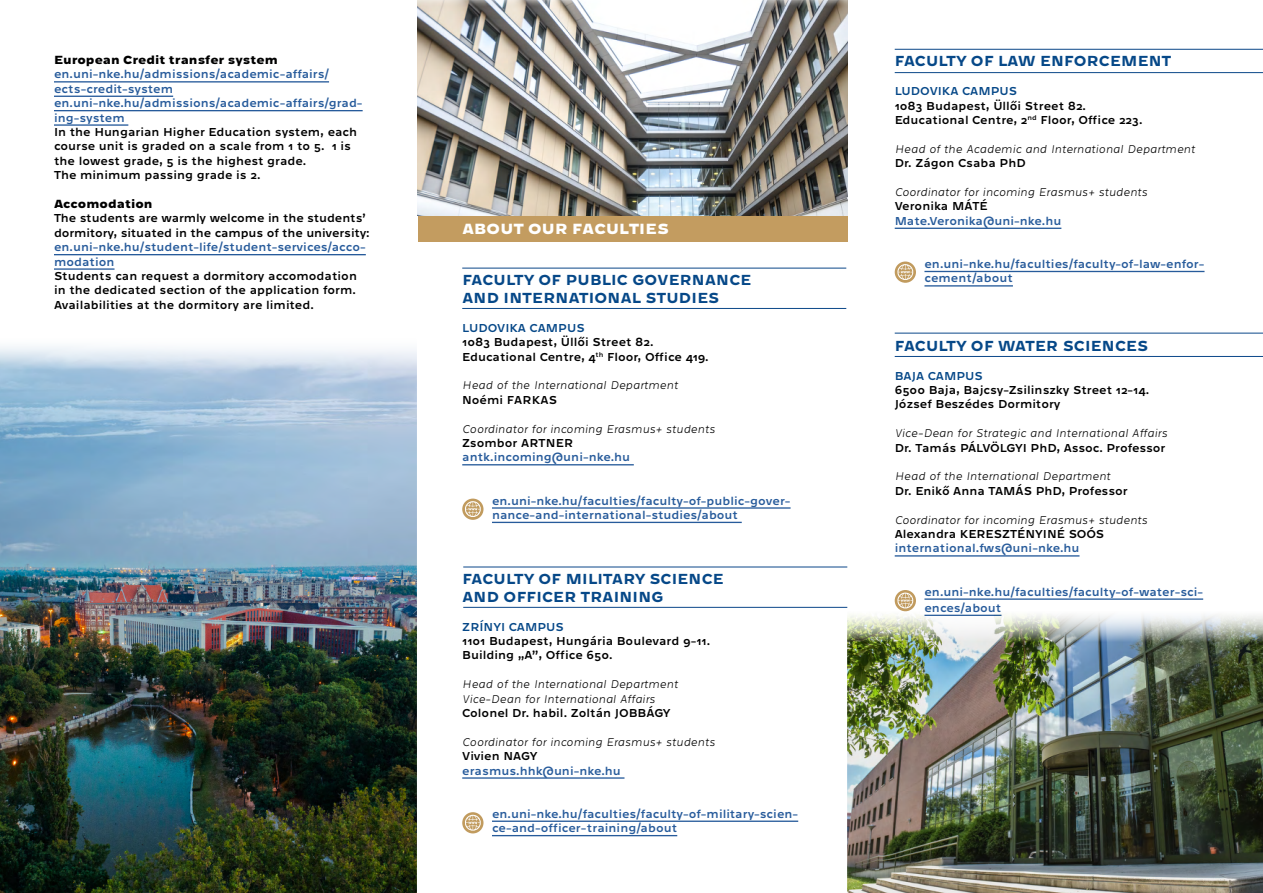
<style>
.page{position:relative;width:1263px;height:893px;background:#fff}
.page>*{position:absolute;margin:0;border:0;box-sizing:border-box;transform-origin:0 0}
.t1{font:700 15px/18px "Westeinde Caption";letter-spacing:.02em;color:#064888}
.t2{font:800 15px "Westeinde Caption";letter-spacing:.02em;color:#fff}
.t3{font:12px/14.4px "Westeinde Caption";color:#000}
.t4{font:12px/14.4px "Westeinde Caption";color:#275b9b}
.t5{font:italic 100 12px/14.4px "Westeinde Caption";color:#000}
.t6{font:12px "Westeinde Caption";color:#064888}
.t7{font:800 12px "Westeinde Caption";color:#000}
</style>
<div class="page">
<div style="left:418px;top:216px;width:429px;height:25px;background:#c39c60"></div>
<hr style="left:54px;top:81px;width:275px;height:2px;background:#275b9b">
<hr style="left:54px;top:96px;width:119px;height:1px;background:#275b9b">
<hr style="left:54px;top:110px;width:309px;height:1px;background:#275b9b">
<hr style="left:54px;top:124px;width:74px;height:2px;background:#275b9b">
<hr style="left:54px;top:254px;width:312px;height:1px;background:#275b9b">
<hr style="left:54px;top:268px;width:61px;height:2px;background:#275b9b">
<hr style="left:462px;top:464px;width:172px;height:1px;background:#275b9b">
<hr style="left:492px;top:507px;width:299px;height:2px;background:#275b9b">
<hr style="left:492px;top:522px;width:250px;height:1px;background:#275b9b">
<hr style="left:462px;top:777px;width:162px;height:2px;background:#275b9b">
<hr style="left:492px;top:820px;width:306px;height:2px;background:#275b9b">
<hr style="left:492px;top:835px;width:185px;height:1px;background:#275b9b">
<hr style="left:895px;top:228px;width:166px;height:1px;background:#275b9b">
<hr style="left:924px;top:271px;width:280px;height:1px;background:#275b9b">
<hr style="left:924px;top:285px;width:89px;height:2px;background:#275b9b">
<hr style="left:895px;top:555px;width:184px;height:2px;background:#275b9b">
<hr style="left:924px;top:598px;width:279px;height:2px;background:#275b9b">
<svg style="left:462px;top:499px;width:21px;height:21px"></svg>
<svg style="left:465px;top:501px;width:17px;height:17px"></svg>
<svg style="left:895px;top:261px;width:21px;height:22px"></svg>
<svg style="left:897px;top:264px;width:17px;height:17px"></svg>
<svg style="left:462px;top:812px;width:21px;height:21px"></svg>
<svg style="left:465px;top:815px;width:17px;height:16px"></svg>
<svg style="left:895px;top:590px;width:21px;height:21px"></svg>
<svg style="left:897px;top:592px;width:17px;height:16px"></svg>
<img style="left:0;top:346px;width:417px;height:547px">
<img style="left:848px;top:608px;width:415px;height:285px">
<img style="left:418px;top:0;width:429px;height:216px">
<hr style="left:462px;top:268px;width:384px;height:1px;background:#0b4789">
<hr style="left:463px;top:567px;width:384px;height:1px;background:#0b4789">
<hr style="left:895px;top:333px;width:368px;height:1px;background:#0b4789">
<hr style="left:895px;top:49px;width:368px;height:1px;background:#0b4789">
<hr style="left:462px;top:308px;width:384px;height:1px;background:#0b4789">
<hr style="left:463px;top:607px;width:384px;height:1px;background:#0b4789">
<hr style="left:895px;top:356px;width:368px;height:1px;background:#0b4789">
<hr style="left:895px;top:72px;width:368px;height:1px;background:#0b4789">
<p class="t7" style="left:54px;top:50px;width:225px">European Credit transfer system</p>
<p class="t4" style="left:54px;top:66px;width:310px">en.uni-nke.hu/admissions/academic-affairs/ ects-credit-system en.uni-nke.hu/admissions/academic-affairs/grad&shy;ing-system</p>
<p class="t3" style="left:54px;top:124px;width:305px">In the Hungarian Higher Education system, each course unit is graded on a scale from 1 to 5. 1 is the lowest grade, 5 is the highest grade.<br>The minimum passing grade is 2.</p>
<p class="t7" style="left:54px;top:194px;width:100px">Accomodation</p>
<p class="t3" style="left:54px;top:210px;width:317px">The students are warmly welcome in the students’ dormitory, situated in the campus of the university:</p>
<p class="t4" style="left:54px;top:239px;width:313px">en.uni-nke.hu/student-life/student-services/acco&shy;modation</p>
<p class="t3" style="left:54px;top:268px;width:305px;text-align:justify">Students can request a dormitory accomodation in the dedicated section of the application form.<br>Availabilities at the dormitory are limited.</p>
<p class="t2" style="left:462px;top:217px;width:208px">ABOUT OUR FACULTIES</p>
<p class="t1" style="left:462px;top:270px;width:290px">FACULTY OF PUBLIC GOVERNANCE<br>AND INTERNATIONAL STUDIES</p>
<p class="t6" style="left:462px;top:319px;width:124px">LUDOVIKA CAMPUS</p>
<p class="t3" style="left:462px;top:334px;width:248px">1083 Budapest, Üllői Street 82.<br>Educational Centre, 4<sup>th</sup> Floor, Office 419.</p>
<p class="t5" style="left:462px;top:377px;width:217px">Head of the International Department</p>
<p class="t3" style="left:462px;top:392px;width:96px">Noémi FARKAS</p>
<p class="t5" style="left:462px;top:420px;width:254px">Coordinator for incoming Erasmus+ students</p>
<p class="t3" style="left:462px;top:435px;width:113px">Zsombor ARTNER</p>
<p class="t4" style="left:462px;top:449px;width:169px">antk.incoming@uni-nke.hu</p>
<p class="t4" style="left:492px;top:492px;width:300px">en.uni-nke.hu/faculties/faculty-of-public-gover&shy;nance-and-international-studies/about</p>
<p class="t1" style="left:462px;top:568px;width:263px">FACULTY OF MILITARY SCIENCE<br>AND OFFICER TRAINING</p>
<p class="t6" style="left:462px;top:617px;width:103px">ZRÍNYI CAMPUS</p>
<p class="t3" style="left:462px;top:633px;width:249px">1101 Budapest, Hungária Boulevard 9-11.<br>Building „A”, Office 650.</p>
<p class="t5" style="left:462px;top:676px;width:217px">Head of the International Department<br>Vice-Dean for International Affairs</p>
<p class="t3" style="left:462px;top:705px;width:210px">Colonel Dr. habil. Zoltán JOBBÁGY</p>
<p class="t5" style="left:462px;top:734px;width:254px">Coordinator for incoming Erasmus+ students</p>
<p class="t3" style="left:462px;top:748px;width:77px">Vivien NAGY</p>
<p class="t4" style="left:462px;top:762px;width:160px">erasmus.hhk@uni-nke.hu</p>
<p class="t4" style="left:492px;top:806px;width:308px">en.uni-nke.hu/faculties/faculty-of-military-scien&shy;ce-and-officer-training/about</p>
<p class="t1" style="left:895px;top:51px;width:278px">FACULTY OF LAW ENFORCEMENT</p>
<p class="t6" style="left:895px;top:82px;width:124px">LUDOVIKA CAMPUS</p>
<p class="t3" style="left:895px;top:98px;width:249px">1083 Budapest, Üllői Street 82.<br>Educational Centre, 2<sup>nd</sup> Floor, Office 223.</p>
<p class="t5" style="left:895px;top:141px;width:302px">Head of the Academic and International Department</p>
<p class="t3" style="left:895px;top:155px;width:133px">Dr. Zágon Csaba PhD</p>
<p class="t5" style="left:895px;top:184px;width:254px">Coordinator for incoming Erasmus+ students</p>
<p class="t3" style="left:895px;top:198px;width:95px">Veronika MÁTÉ</p>
<p class="t4" style="left:895px;top:213px;width:168px">Mate.Veronika@uni-nke.hu</p>
<p class="t4" style="left:924px;top:256px;width:282px">en.uni-nke.hu/faculties/faculty-of-law-enfor&shy;cement/about</p>
<p class="t1" style="left:895px;top:335px;width:255px">FACULTY OF WATER SCIENCES</p>
<p class="t6" style="left:895px;top:367px;width:90px">BAJA CAMPUS</p>
<p class="t3" style="left:895px;top:382px;width:256px">6500 Baja, Bajcsy-Zsilinszky Street 12-14.<br>József Beszédes Dormitory</p>
<p class="t5" style="left:895px;top:425px;width:274px">Vice-Dean for Strategic and International Affairs</p>
<p class="t3" style="left:895px;top:440px;width:272px">Dr. Tamás PÁLVÖLGYI PhD, Assoc. Professor</p>
<p class="t5" style="left:895px;top:468px;width:217px">Head of the International Department</p>
<p class="t3" style="left:895px;top:483px;width:234px">Dr. Enikő Anna TAMÁS PhD, Professor</p>
<p class="t5" style="left:895px;top:511px;width:254px">Coordinator for incoming Erasmus+ students</p>
<p class="t3" style="left:895px;top:526px;width:211px">Alexandra KERESZTÉNYINÉ SOÓS</p>
<p class="t4" style="left:895px;top:540px;width:186px">international.fws@uni-nke.hu</p>
<p class="t4" style="left:924px;top:583px;width:280px;line-height:16.2px">en.uni-nke.hu/faculties/faculty-of-water-sci&shy;ences/about</p>
</div>
